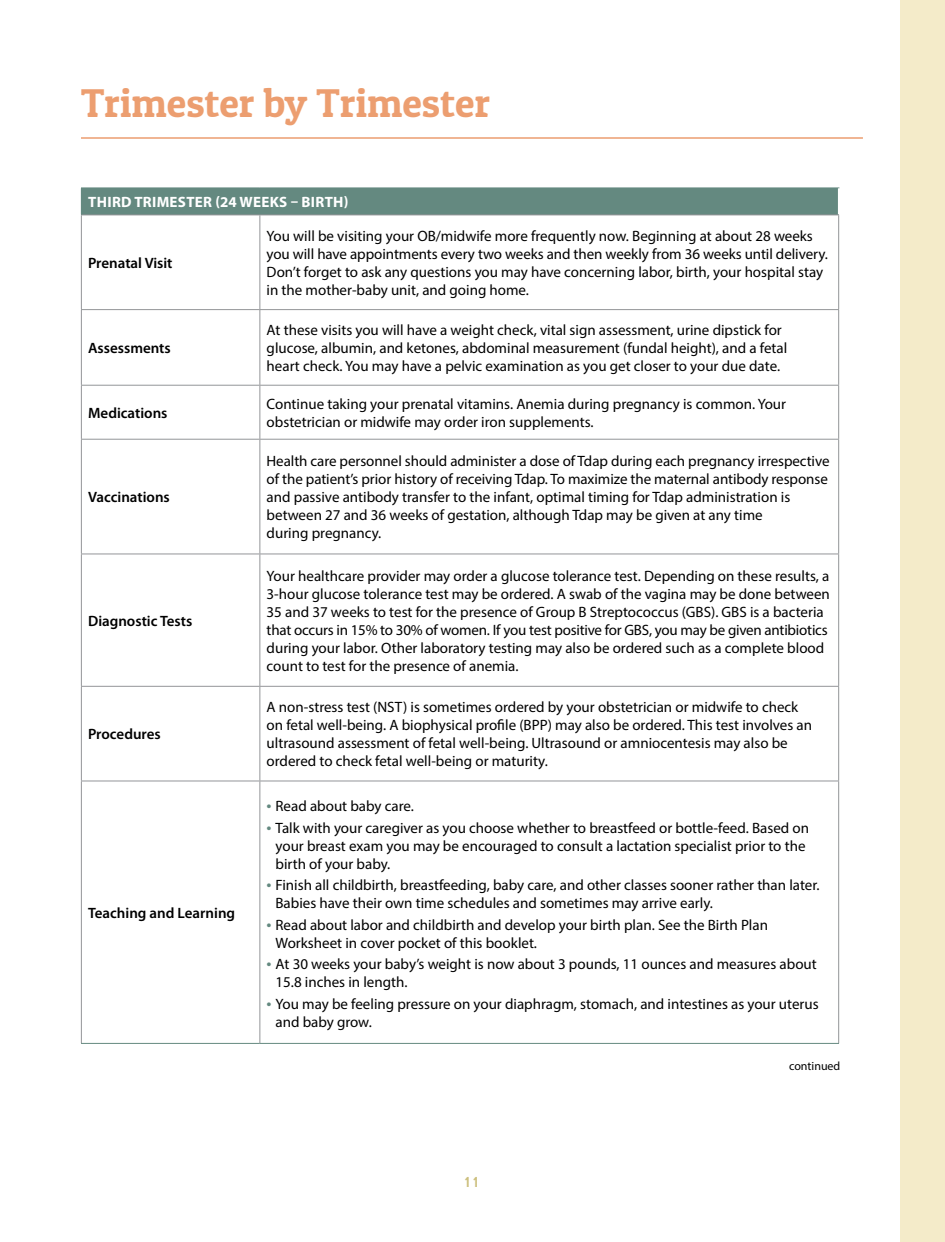
<style>
.page{position:relative;width:945px;height:1242px;background:#fff}
.page>*{position:absolute;margin:0;border:0;box-sizing:border-box;transform-origin:0 0}
.t1{font:40.35px "Patua One";color:#ec9e70}
.t2{font:15px/18px "Myriad Pro";color:#000}
.t3{font:600 15px "Myriad Pro";color:#000}
.t4{font:700 15px "Myriad Pro";letter-spacing:.02em;color:#fff}
.t5{font:500 15px "Folio";color:#ccbf7d}
.t6{font:12px "Myriad Pro";color:#000}
.s1{font-size:18px;color:#648980}
</style>
<div class="page">
<div style="left:901px;top:0;width:44px;height:1242px;background:#f4ebc9"></div>
<div style="left:81px;top:188px;width:758px;height:27px;background:#648980"></div>
<hr style="left:81px;top:215px;width:179px;height:1px;background:#939598">
<hr style="left:81px;top:215px;width:1px;height:94px;background:#939598">
<hr style="left:81px;top:309px;width:179px;height:1px;background:#939598">
<hr style="left:81px;top:310px;width:1px;height:75px;background:#939598">
<hr style="left:81px;top:385px;width:179px;height:1px;background:#939598">
<hr style="left:81px;top:386px;width:1px;height:53px;background:#939598">
<hr style="left:81px;top:439px;width:179px;height:1px;background:#939598">
<hr style="left:81px;top:440px;width:1px;height:114px;background:#939598">
<hr style="left:81px;top:554px;width:179px;height:1px;background:#939598">
<hr style="left:81px;top:554px;width:1px;height:132px;background:#939598">
<hr style="left:81px;top:686px;width:179px;height:1px;background:#939598">
<hr style="left:81px;top:687px;width:1px;height:94px;background:#939598">
<hr style="left:81px;top:781px;width:179px;height:1px;background:#939598">
<hr style="left:81px;top:781px;width:1px;height:262px;background:#939598">
<hr style="left:81px;top:1043px;width:179px;height:1px;background:#648980">
<hr style="left:260px;top:1043px;width:579px;height:1px;background:#648980">
<svg style="left:838px;top:188px;width:1px;height:27px"></svg>
<hr style="left:260px;top:215px;width:579px;height:1px;background:#939598">
<hr style="left:260px;top:215px;width:1px;height:94px;background:#939598">
<hr style="left:838px;top:215px;width:1px;height:94px;background:#939598">
<hr style="left:260px;top:309px;width:579px;height:1px;background:#939598">
<hr style="left:260px;top:310px;width:1px;height:75px;background:#939598">
<hr style="left:838px;top:310px;width:1px;height:75px;background:#939598">
<hr style="left:260px;top:385px;width:579px;height:1px;background:#939598">
<hr style="left:260px;top:386px;width:1px;height:53px;background:#939598">
<hr style="left:838px;top:386px;width:1px;height:53px;background:#939598">
<hr style="left:260px;top:439px;width:579px;height:1px;background:#939598">
<hr style="left:260px;top:440px;width:1px;height:114px;background:#939598">
<hr style="left:838px;top:440px;width:1px;height:114px;background:#939598">
<hr style="left:260px;top:554px;width:579px;height:1px;background:#939598">
<hr style="left:260px;top:554px;width:1px;height:132px;background:#939598">
<hr style="left:838px;top:554px;width:1px;height:132px;background:#939598">
<hr style="left:260px;top:686px;width:579px;height:1px;background:#939598">
<hr style="left:260px;top:687px;width:1px;height:94px;background:#939598">
<hr style="left:838px;top:687px;width:1px;height:94px;background:#939598">
<hr style="left:260px;top:781px;width:579px;height:1px;background:#939598">
<hr style="left:260px;top:781px;width:1px;height:262px;background:#939598">
<hr style="left:838px;top:781px;width:1px;height:262px;background:#939598">
<hr style="left:81px;top:137px;width:782px;height:2px;background:#ec9e70">
<h1 class="t1" style="left:81px;top:78px;width:411px">Trimester by Trimester</h1>
<p class="t4" style="left:88px;top:192px;width:262px">THIRD TRIMESTER (24 WEEKS – BIRTH)</p>
<p class="t3" style="left:88px;top:253px;width:86px">Prenatal Visit</p>
<p class="t3" style="left:88px;top:338px;width:84px">Assessments</p>
<p class="t2" style="left:267px;top:227px;width:563px">You will be visiting your OB/midwife more frequently now. Beginning at about 28 weeks you will have appointments every two weeks and then weekly from 36 weeks until delivery.<br>Don’t forget to ask any questions you may have concerning labor, birth, your hospital stay in the mother-baby unit, and going home.</p>
<p class="t2" style="left:267px;top:321px;width:522px">At these visits you will have a weight check, vital sign assessment, urine dipstick for glucose, albumin, and ketones, abdominal measurement (fundal height), and a fetal heart check. You may have a pelvic examination as you get closer to your due date.</p>
<p class="t3" style="left:88px;top:403px;width:81px">Medications</p>
<p class="t2" style="left:267px;top:395px;width:521px">Continue taking your prenatal vitamins. Anemia during pregnancy is common. Your obstetrician or midwife may order iron supplements.</p>
<p class="t3" style="left:88px;top:488px;width:83px">Vaccinations</p>
<p class="t3" style="left:88px;top:611px;width:106px">Diagnostic Tests</p>
<p class="t3" style="left:88px;top:725px;width:74px">Procedures</p>
<p class="t3" style="left:88px;top:903px;width:149px">Teaching and Learning</p>
<p class="t2" style="left:267px;top:452px;width:564px">Health care personnel should administer a dose of Tdap during each pregnancy irrespective of the patient’s prior history of receiving Tdap. To maximize the maternal antibody response and passive antibody transfer to the infant, optimal timing for Tdap administration is between 27 and 36 weeks of gestation, although Tdap may be given at any time<br>during pregnancy.</p>
<p class="t2" style="left:267px;top:566px;width:565px">Your healthcare provider may order a glucose tolerance test. Depending on these results, a 3-hour glucose tolerance test may be ordered. A swab of the vagina may be done between 35 and 37 weeks to test for the presence of Group B Streptococcus (GBS). GBS is a bacteria that occurs in 15% to 30% of women. If you test positive for GBS, you may be given antibiotics during your labor. Other laboratory testing may also be ordered such as a complete blood count to test for the presence of anemia.</p>
<p class="t2" style="left:267px;top:698px;width:547px">A non-stress test (NST) is sometimes ordered by your obstetrician or midwife to check on fetal well-being. A biophysical profile (BPP) may also be ordered. This test involves an ultrasound assessment of fetal well-being. Ultrasound or amniocentesis may also be ordered to check fetal well-being or maturity.</p>
<p class="t2" style="left:267px;top:797px;width:149px"><span class="s1">•</span> Read about baby care.</p>
<p class="t2" style="left:276px;top:818px;width:535px;text-indent:-9px"><span class="s1">•</span> Talk with your caregiver as you choose whether to breastfeed or bottle-feed. Based on your breast exam you may be encouraged to consult a lactation specialist prior to the birth of your baby.</p>
<p class="t2" style="left:276px;top:876px;width:546px;text-indent:-9px"><span class="s1">•</span> Finish all childbirth, breastfeeding, baby care, and other classes sooner rather than later.<br>Babies have their own time schedules and sometimes may arrive early.</p>
<p class="t2" style="left:276px;top:915px;width:494px;text-indent:-9px"><span class="s1">•</span> Read about labor and childbirth and develop your birth plan. See the Birth Plan<br>Worksheet in cover pocket of this booklet.</p>
<p class="t2" style="left:276px;top:955px;width:543px;text-indent:-9px"><span class="s1">•</span> At 30 weeks your baby’s weight is now about 3 pounds, 11 ounces and measures about<br>15.8 inches in length.</p>
<p class="t2" style="left:276px;top:995px;width:545px;text-indent:-9px"><span class="s1">•</span> You may be feeling pressure on your diaphragm, stomach, and intestines as your uterus and baby grow.</p>
<p class="t6" style="left:789px;top:1058px;width:53px">continued</p>
<p class="t5" style="left:464px;top:1173px;width:18px">11</p>
</div>
